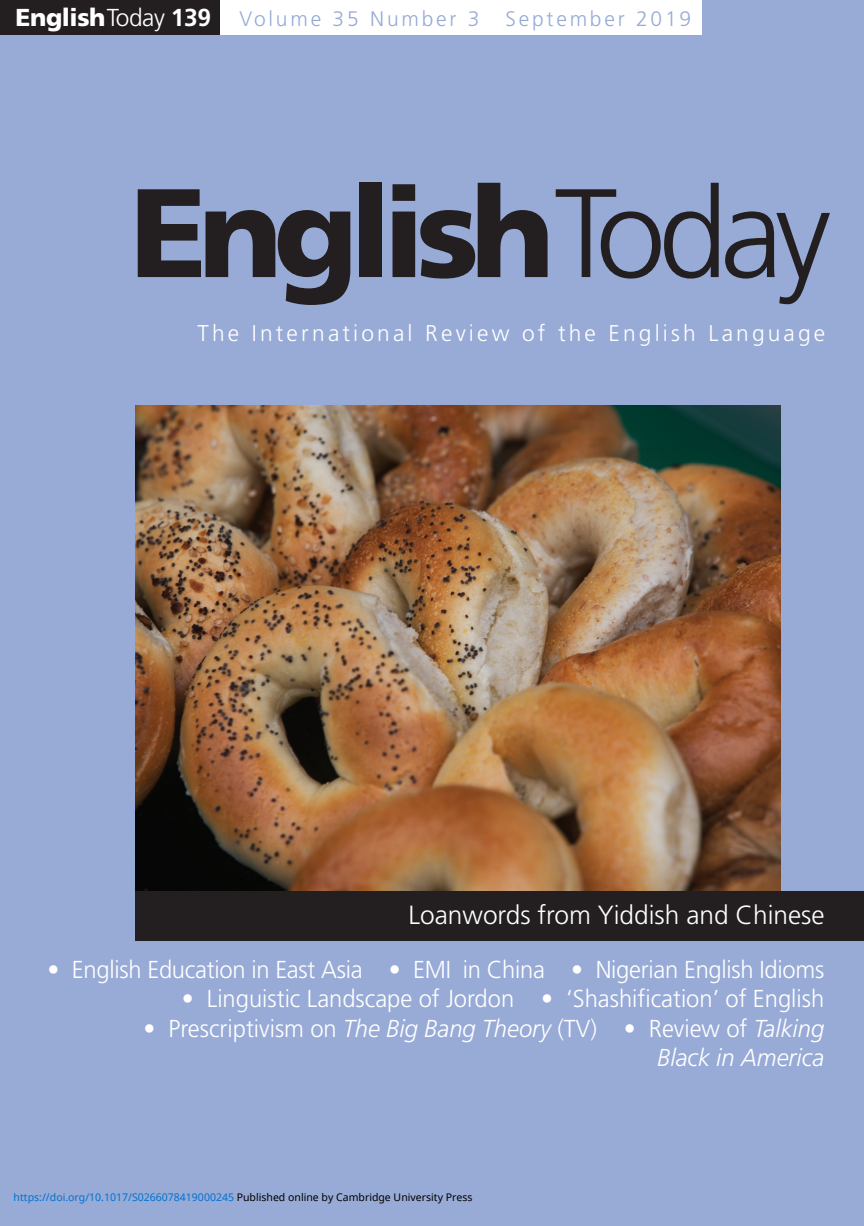
<style>
.page{position:relative;width:864px;height:1226px;background:#fff}
.page>*{position:absolute;margin:0;border:0;box-sizing:border-box;transform-origin:0 0}
.t1{font:900 125.65px "Frutiger";letter-spacing:-.07em;color:#231f20}
.t2{font:300 26.25px "Frutiger";color:#fff}
.t3{font:300 24.5px "Frutiger";letter-spacing:-.01em;color:#fff}
.t4{font:italic 300 24.5px/29.4px "Frutiger";color:#fff;text-align:right}
.t5{font:900 24.5px "Frutiger";letter-spacing:-.02em;color:#fff}
.t6{font:300 22.75px "Frutiger";letter-spacing:.14em;color:#fff}
.t7{font:300 21px "Frutiger";letter-spacing:.135em;color:#98aad6}
.t8{font:10.5px "Noto Sans";color:#0172cf}
.s1{font-weight:300}
.s2{font-weight:700}
.s3{font-style:normal}
.s4{color:#000}
</style>
<div class="page">
<div style="left:0;top:0;width:863px;height:1225px;background:#98aad6"></div>
<div style="left:215px;top:0;width:486px;height:35px;background:#fff"></div>
<img style="left:135px;top:406px;width:644px;height:484px">
<div style="left:135px;top:890px;width:728px;height:50px;background:#231f20"></div>
<div style="left:0;top:0;width:219px;height:35px;background:#231f20"></div>
<p class="t5" style="left:16px;top:8px;width:197px">English<span class="s1">Today</span> <span class="s2">139</span></p>
<p class="t7" style="left:239px;top:10px;width:453px">Volume 35 Number 3 September 2019</p>
<p class="t1" style="left:130px;top:183px;width:702px">English<span class="s1">Today</span></p>
<p class="t6" style="left:197px;top:324px;width:629px">The International Review of the English Language</p>
<p class="t2" style="left:408px;top:904px;width:417px">Loanwords from Yiddish and Chinese</p>
<p class="t3" style="left:47px;top:959px;width:778px">• English Education in East Asia • EMI in China • Nigerian English Idioms</p>
<p class="t3" style="left:182px;top:988px;width:643px">• Linguistic Landscape of Jordon • ‘Shashification’ of English</p>
<p class="t4" style="left:143px;top:1015px;width:682px"><span class="s3">• Prescriptivism on</span> The Big Bang Theory <span class="s3">(TV) • Review of</span> Talking<br>Black in America</p>
<p class="t8" style="left:14px;top:1189px;width:460px">https://doi.org/10.1017/S0266078419000245 <span class="s4">Published online by Cambridge University Press</span></p>
</div>
